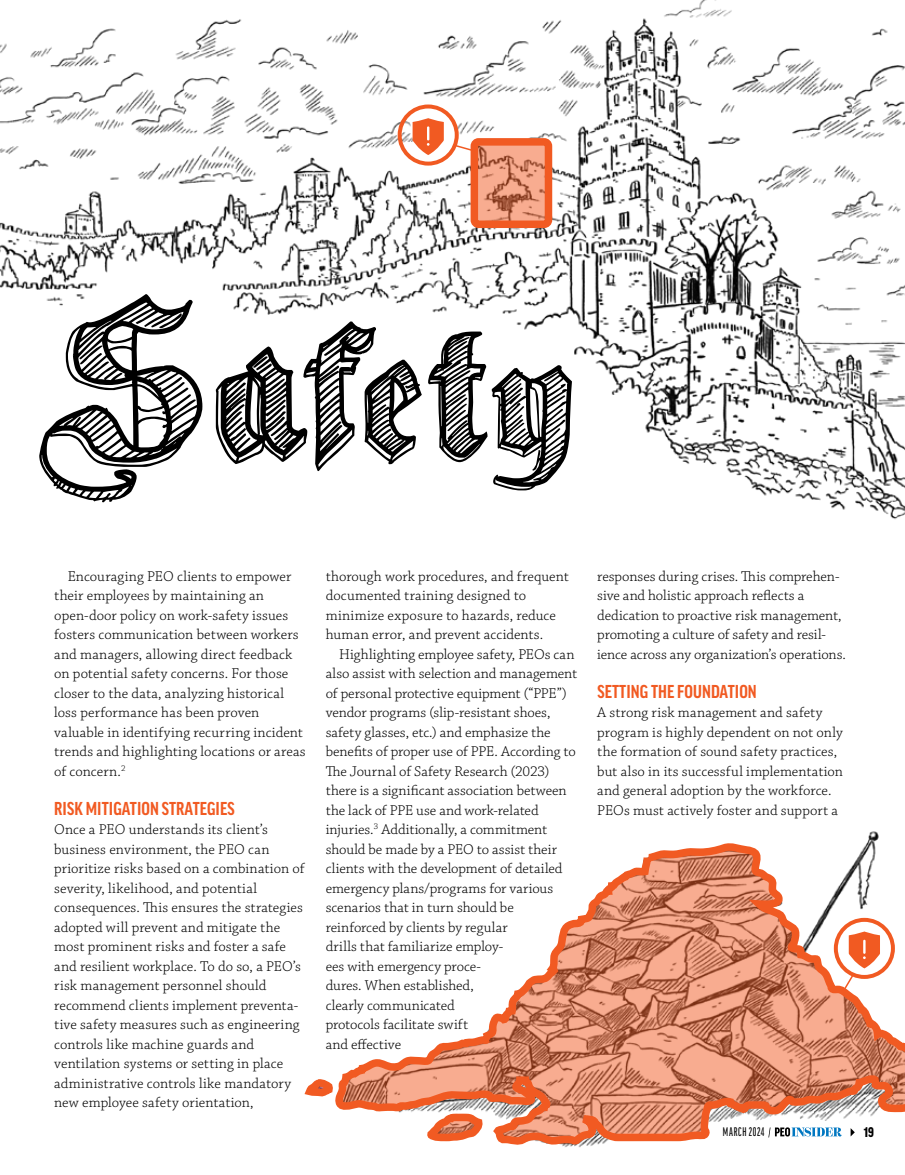
<style>
.page{position:relative;width:905px;height:1175px;background:#fff}
.page>*{position:absolute;margin:0;border:0;box-sizing:border-box;transform-origin:0 0}
.t1{font:230.55px "Sketch Gothic School";letter-spacing:-.01em;color:#000}
.t2{font:700 condensed 18px "Good Pro";letter-spacing:.005em;color:#f15a22}
.t3{font:300 15px/19.5px "Chaparral Pro";letter-spacing:.005em;color:#000}
.t4{font:900 condensed 13.5px "Good Pro";color:#000}
.t5{font:500 12px "Good Pro Comp";letter-spacing:.06em;color:#000}
</style>
<div class="page">
<img style="left:0;top:0;width:904px;height:519px">
<svg style="left:335px;top:840px;width:569px;height:308px"></svg>
<svg style="left:479px;top:147px;width:64px;height:72px;background:#e1967a"></svg>
<div style="left:470px;top:138px;width:82px;height:90px;border:8px solid #f15a22;border-radius:4px"></div>
<svg style="left:421px;top:1108px;width:66px;height:39px"></svg>
<svg style="left:304px;top:1072px;width:34px;height:29px"></svg>
<svg style="left:397px;top:104px;width:79px;height:62px"></svg>
<svg style="left:833px;top:917px;width:61px;height:76px"></svg>
<h1 class="t1" style="left:36px;top:260px;width:539px">Safety</h1>
<p class="t3" style="left:54px;top:567px;width:253px;text-indent:14px">Encouraging PEO clients to empower their employees by maintaining an open-door policy on work-safety issues fosters communication between workers and managers, allowing direct feedback on potential safety concerns. For those closer to the data, analyzing historical loss performance has been proven valuable in identifying recurring incident trends and highlighting locations or areas of concern.<sup>2</sup></p>
<p class="t2" style="left:54px;top:798px;width:182px">RISK MITIGATION STRATEGIES</p>
<p class="t3" style="left:54px;top:820px;width:252px">Once a PEO understands its client’s business environment, the PEO can prioritize risks based on a combination of severity, likelihood, and potential consequences. This ensures the strategies adopted will prevent and mitigate the most prominent risks and foster a safe and resilient workplace. To do so, a PEO’s risk management personnel should recommend clients implement preventa&shy;tive safety measures such as engineering controls like machine guards and ventilation systems or setting in place administrative controls like mandatory new employee safety orientation,</p>
<p class="t3" style="left:326px;top:567px;width:244px">thorough work procedures, and frequent documented training designed to minimize exposure to hazards, reduce human error, and prevent accidents.</p>
<p class="t3" style="left:326px;top:645px;width:253px;text-indent:14px">Highlighting employee safety, PEOs can also assist with selection and management of personal protective equipment (“PPE”) vendor programs (slip-resistant shoes, safety glasses, etc.) and emphasize the benefits of proper use of PPE. According to The Journal of Safety Research (2023) there is a significant association between the lack of PPE use and work-related injuries.<sup>3</sup> Additionally, a commitment should be made by a PEO to assist their clients with the development of detailed emergency plans/programs for various scenarios that in turn should be reinforced by clients by regular<br>drills that familiarize employ-<br>ees with emergency proce-<br>dures. When established,<br>clearly communicated<br>protocols facilitate swift<br>and effective</p>
<p class="t3" style="left:597px;top:567px;width:250px">responses during crises. This comprehen&shy;sive and holistic approach reflects a dedication to proactive risk management, promoting a culture of safety and resil&shy;ience across any organization’s operations.</p>
<p class="t2" style="left:597px;top:681px;width:161px">SETTING THE FOUNDATION</p>
<p class="t3" style="left:597px;top:703px;width:247px">A strong risk management and safety program is highly dependent on not only the formation of sound safety practices, but also in its successful implementation and general adoption by the workforce.<br>PEOs must actively foster and support a</p>
<p class="t5" style="left:723px;top:1125px;width:43px">MARCH 2024</p>
<p class="t4" style="left:863px;top:1124px;width:12px">19</p>
</div>
